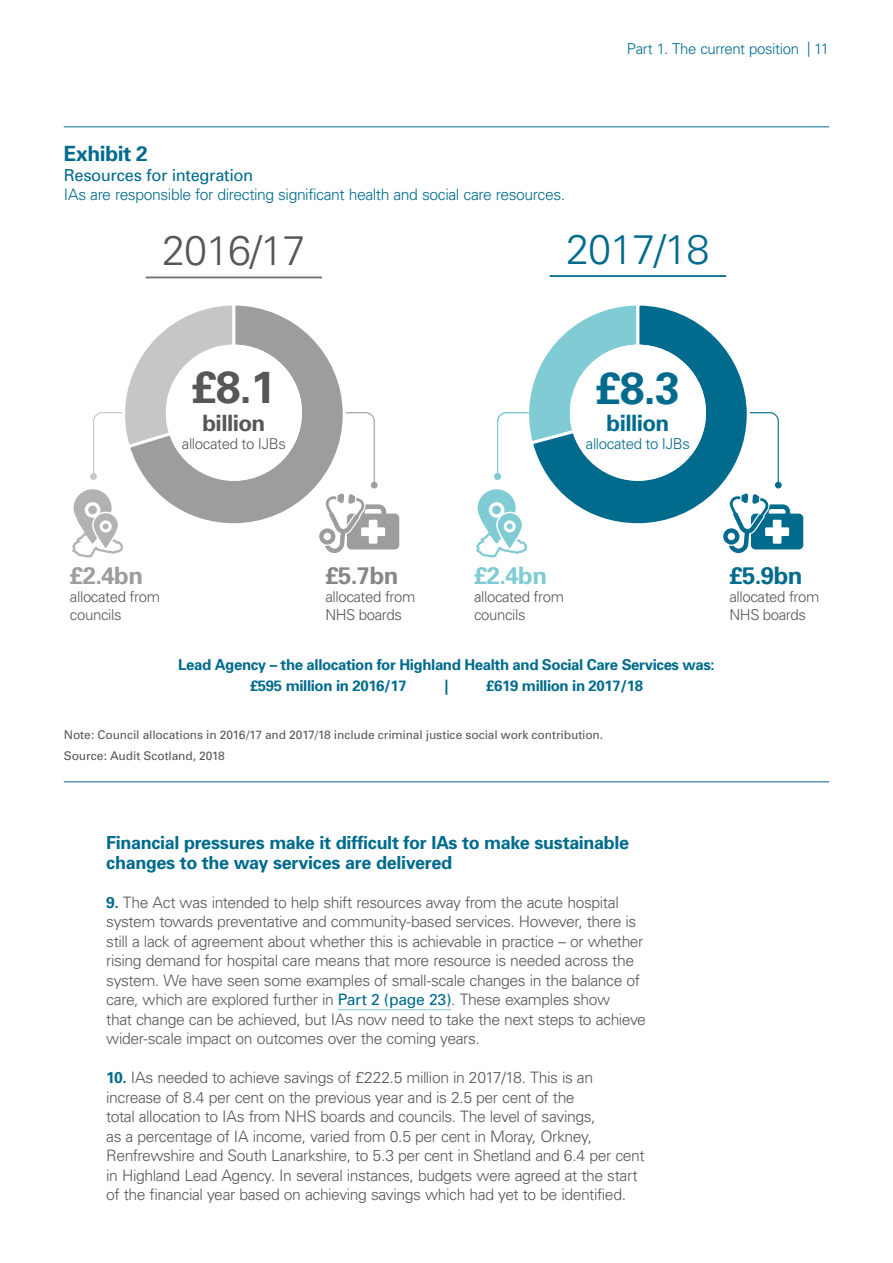
<style>
.page{position:relative;width:893px;height:1263px;background:#fff}
.page>*{position:absolute;margin:0;border:0;box-sizing:border-box;transform-origin:0 0}
.t1{font:700 45px "Univers";color:#575756}
.t2{font:700 45px "Univers";color:#006b8d}
.t3{font:300 41.4px "Univers";letter-spacing:-.025em;color:#575756}
.t4{font:300 41.4px "Univers";letter-spacing:-.025em;color:#006b8d}
.t5{font:700 24px "Univers";color:#81cbd4}
.t6{font:700 24px "Univers";color:#006b8d}
.t7{font:700 24px "Univers";color:#9d9d9c}
.t8{font:700 24px "Univers";color:#878787}
.t9{font:700 22.5px "Univers";letter-spacing:-.025em;color:#575756}
.t10{font:700 22.5px "Univers";letter-spacing:-.025em;color:#006b8d}
.t11{font:700 21px "Univers";letter-spacing:-.02em;color:#006b8d}
._15-Subhead_1{font:700 18px/19.5px "Univers";letter-spacing:-.02em;color:#006b8d}
.t12{font:16.5px "Univers";letter-spacing:-.02em;color:#006b8d}
.t13{font:300 15.75px/19.5px "Univers";letter-spacing:-.03em;color:#575756}
.t14{font:300 15.75px "Univers";letter-spacing:-.03em;color:#006b8d}
.t15{font:700 15px/21px "Univers";letter-spacing:-.025em;color:#006b8d}
.t16{font:300 15px/18px "Univers";letter-spacing:-.025em;color:#575756}
.t17{font:300 15px "Univers";letter-spacing:-.025em;color:#006b8d}
.t18{font:12px/20.9px "Univers";letter-spacing:-.01em;color:#575756}
.s1{font-weight:700;color:#006b8d}
.s2{font-weight:400;color:#006b8d}
</style>
<div class="page">
<hr style="left:338px;top:1009px;width:113px;height:1px;background:#81cbd4">
<hr style="left:64px;top:126px;width:765px;height:1px;background:#006b8d">
<hr style="left:64px;top:781px;width:765px;height:1px;background:#006b8d">
<hr style="left:146px;top:277px;width:176px;height:1px;background:#706f6f">
<hr style="left:550px;top:275px;width:176px;height:2px;background:#006b8d">
<svg style="left:72px;top:412px;width:327px;height:145px"></svg>
<svg style="left:125px;top:305px;width:222px;height:223px"></svg>
<svg style="left:476px;top:305px;width:327px;height:252px"></svg>
<div style="left:494px;top:473px;width:7px;height:7px;background:#81cbd4;border-radius:50%"></div>
<div style="left:166px;top:345px;width:136px;height:136px;background:#fff;border-radius:50%"></div>
<div style="left:570px;top:345px;width:136px;height:136px;background:#fff;border-radius:50%"></div>
<p class="t11" style="left:64px;top:141px;width:86px">Exhibit 2</p>
<p class="t12" style="left:64px;top:165px;width:191px">Resources for integration</p>
<p class="t14" style="left:64px;top:185px;width:503px">IAs are responsible for directing significant health and social care resources.</p>
<p class="t17" style="left:627px;top:40px;width:204px">Part 1. The current position | 11</p>
<p class="t3" style="left:162px;top:226px;width:145px">2016/17</p>
<p class="t4" style="left:566px;top:224px;width:145px">2017/18</p>
<p class="t1" style="left:192px;top:360px;width:86px">£8.1</p>
<p class="t9" style="left:202px;top:409px;width:64px">billion</p>
<p class="t16" style="left:182px;top:434px;width:106px">allocated to IJBs</p>
<p class="t1" style="left:251px;top:360px;width:27px">2</p>
<p class="t2" style="left:596px;top:360px;width:86px">£8.3</p>
<p class="t10" style="left:606px;top:409px;width:64px">billion</p>
<p class="t17" style="left:586px;top:434px;width:106px">allocated to IJBs</p>
<p class="t7" style="left:70px;top:561px;width:75px">£2.4bn</p>
<p class="t16" style="left:70px;top:587px;width:92px">allocated from councils</p>
<p class="t8" style="left:325px;top:561px;width:75px">£5.7bn</p>
<p class="t16" style="left:325px;top:587px;width:92px">allocated from<br>NHS boards</p>
<p class="t15" style="left:250px;top:654px;width:466px;text-indent:-72px">Lead Agency – the allocation for Highland Health and Social Care Services was: £595 million in 2016/17</p>
<p class="t5" style="left:474px;top:561px;width:75px">£2.4bn</p>
<p class="t16" style="left:474px;top:587px;width:92px">allocated from councils</p>
<p class="t15" style="left:444px;top:675px;width:6px">|</p>
<p class="t15" style="left:486px;top:675px;width:158px">£619 million in 2017/18</p>
<p class="t18" style="left:64px;top:725px;width:541px">Note: Council allocations in 2016/17 and 2017/18 include criminal justice social work contribution.<br>Source: Audit Scotland, 2018</p>
<p class="t6" style="left:729px;top:561px;width:75px">£5.9bn</p>
<p class="t16" style="left:729px;top:587px;width:92px">allocated from<br>NHS boards</p>
<p class="_15-Subhead_1" style="left:106px;top:833px;width:524px">Financial pressures make it difficult for IAs to make sustainable changes to the way services are delivered</p>
<p class="t13" style="left:106px;top:892px;width:541px"><span class="s1">9.</span> The Act was intended to help shift resources away from the acute hospital system towards preventative and community-based services. However, there is still a lack of agreement about whether this is achievable in practice – or whether rising demand for hospital care means that more resource is needed across the system. We have seen some examples of small-scale changes in the balance of care, which are explored further in <span class="s2">Part 2 (page 23)</span>. These examples show<br>that change can be achieved, but IAs now need to take the next steps to achieve wider-scale impact on outcomes over the coming years.</p>
<p class="t13" style="left:106px;top:1068px;width:540px"><span class="s1">10.</span> IAs needed to achieve savings of £222.5 million in 2017/18. This is an increase of 8.4 per cent on the previous year and is 2.5 per cent of the<br>total allocation to IAs from NHS boards and councils. The level of savings,<br>as a percentage of IA income, varied from 0.5 per cent in Moray, Orkney, Renfrewshire and South Lanarkshire, to 5.3 per cent in Shetland and 6.4 per cent in Highland Lead Agency. In several instances, budgets were agreed at the start of the financial year based on achieving savings which had yet to be identified.</p>
</div>
